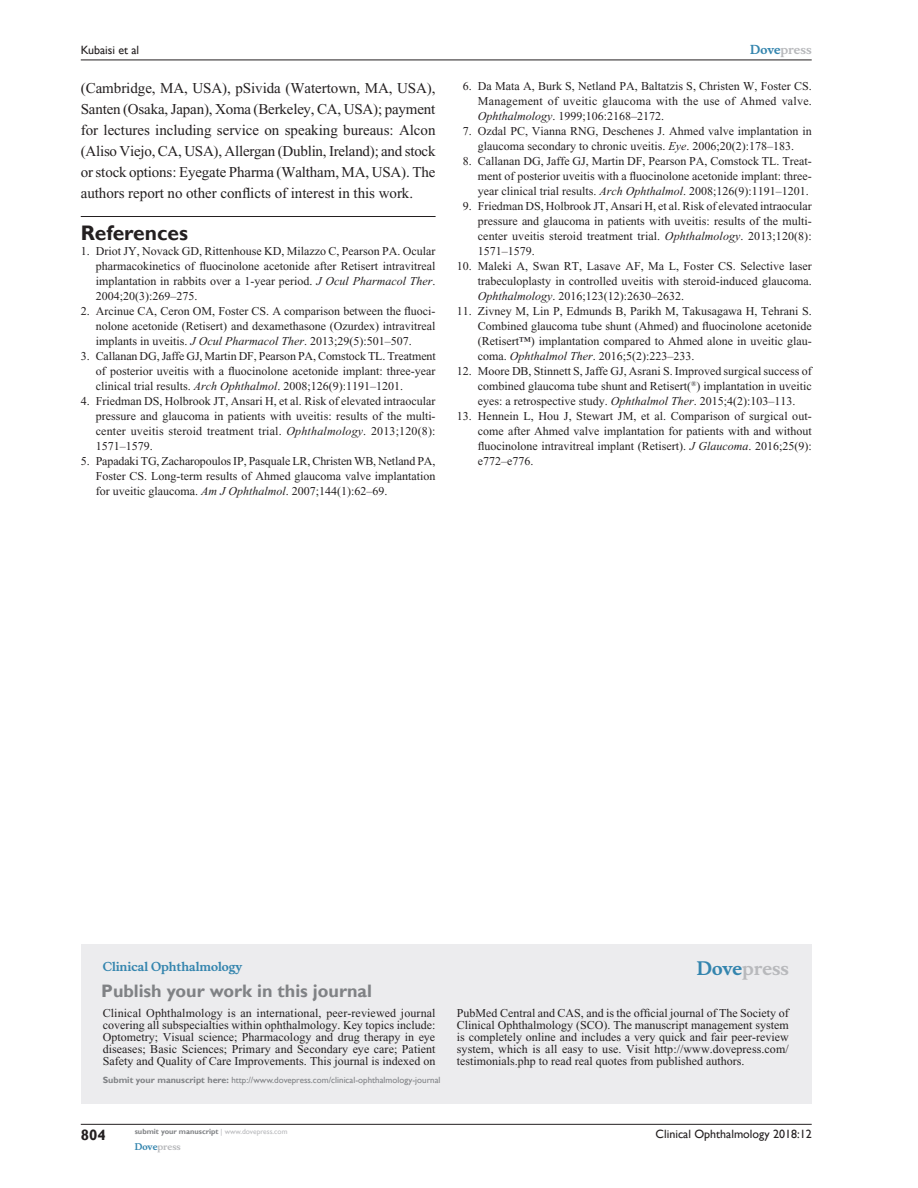
<style>
.page{position:relative;width:918px;height:1188px;background:#fff}
.page>*{position:absolute;margin:0;border:0;box-sizing:border-box;transform-origin:0 0}
.RefH{font:700 21px "Gill Sans";color:#231f20}
.PromBx-H1{font:700 18px "Gill Sans";color:#808285}
.PromBx-Brand{font:700 18px "Musee";color:#b8b9bc}
.TxF{font:15px/21px "Times New Roman";letter-spacing:-.005em;color:#231f20;text-align:justify}
.t1{font:700 15px "Gill Sans";color:#231f20}
.RefNL2{font:12px/15px "Times New Roman";color:#231f20;text-align:justify}
.RefNL1{font:12px/15px "Times New Roman";color:#231f20;text-align:justify}
.PromBx-Tx{font:12px/12px "Times New Roman";color:#231f20;text-align:justify}
.t2{font:12px "Gill Sans";color:#231f20}
.PromBx-JrnlName{font:700 12px "Musee";color:#3485ae}
.t3{font:700 12px "Musee";color:#b8b9bc}
.PromBx-SubmitMssWebA{font:9px "Gill Sans";color:#808285}
.t4{font:700 9px "Musee";color:#b8b9bc}
.t5{font:700 7.5px "Gill Sans";color:#808285}
.s1{font-style:italic}
.s2{color:#3485ae}
.s3{font-weight:700}
.s4{font-weight:400;color:#b8b9bc}
</style>
<div class="page">
<div style="left:81px;top:944px;width:731px;height:159px;background:#ececee"></div>
<hr style="left:81px;top:1124px;width:731px;height:1px;background:#231f20">
<hr style="left:81px;top:60px;width:731px;height:1px;background:#231f20">
<hr style="left:81px;top:216px;width:355px;height:1px;background:#231f20">
<p class="t2" style="left:81px;top:43px;width:60px">Kubaisi et al</p>
<p class="TxF" style="left:81px;top:77px;width:356px">(Cambridge, MA, USA), pSivida (Watertown, MA, USA), Santen (Osaka, Japan), Xoma (Berkeley, CA, USA); payment for lectures including service on speaking bureaus: Alcon (Aliso Viejo, CA, USA), Allergan (Dublin, Ireland); and stock or stock options: Eyegate Pharma (Waltham, MA, USA). The authors report no other conflicts of interest in this work.</p>
<p class="RefH" style="left:81px;top:220px;width:109px">References</p>
<p class="RefNL1" style="left:96px;top:243px;width:341px;text-indent:-15px">1. Driot JY, Novack GD, Rittenhouse KD, Milazzo C, Pearson PA. Ocular pharmacokinetics of fluocinolone acetonide after Retisert intravitreal implantation in rabbits over a 1-year period. <span class="s1">J Ocul Pharmacol Ther</span>.<br>2004;20(3):269–275.</p>
<p class="RefNL1" style="left:96px;top:303px;width:341px;text-indent:-15px">2. Arcinue CA, Ceron OM, Foster CS. A comparison between the fluoci&shy;nolone acetonide (Retisert) and dexamethasone (Ozurdex) intravitreal implants in uveitis. <span class="s1">J Ocul Pharmacol Ther</span>. 2013;29(5):501–507.</p>
<p class="RefNL1" style="left:96px;top:348px;width:342px;text-indent:-15px">3. Callanan DG, Jaffe GJ, Martin DF, Pearson PA, Comstock TL. Treatment of posterior uveitis with a fluocinolone acetonide implant: three-year clinical trial results. <span class="s1">Arch Ophthalmol</span>. 2008;126(9):1191–1201.</p>
<p class="RefNL1" style="left:96px;top:393px;width:341px;text-indent:-15px">4. Friedman DS, Holbrook JT, Ansari H, et al. Risk of elevated intraocular pressure and glaucoma in patients with uveitis: results of the multi&shy;center uveitis steroid treatment trial. <span class="s1">Ophthalmology</span>. 2013;120(8):<br>1571–1579.</p>
<p class="RefNL1" style="left:96px;top:453px;width:341px;text-indent:-15px">5. Papadaki TG, Zacharopoulos IP, Pasquale LR, Christen WB, Netland PA, Foster CS. Long-term results of Ahmed glaucoma valve implantation for uveitic glaucoma. <span class="s1">Am J Ophthalmol</span>. 2007;144(1):62–69.</p>
<p class="t3" style="left:750px;top:43px;width:63px"><span class="s2">Dove</span>press</p>
<p class="RefNL2" style="left:478px;top:79px;width:336px;text-indent:-15px">6. Da Mata A, Burk S, Netland PA, Baltatzis S, Christen W, Foster CS.<br>Management of uveitic glaucoma with the use of Ahmed valve.<br><span class="s1">Ophthalmology</span>. 1999;106:2168–2172.</p>
<p class="RefNL2" style="left:463px;top:124px;width:350px;text-align:center">7. Ozdal PC, Vianna RNG, Deschenes J. Ahmed valve implantation in glaucoma secondary to chronic uveitis. <span class="s1">Eye</span>. 2006;20(2):178–183.</p>
<p class="RefNL2" style="left:478px;top:154px;width:335px;text-indent:-15px">8. Callanan DG, Jaffe GJ, Martin DF, Pearson PA, Comstock TL. Treat&shy;ment of posterior uveitis with a fluocinolone acetonide implant: three&shy;year clinical trial results. <span class="s1">Arch Ophthalmol</span>. 2008;126(9):1191–1201.</p>
<p class="RefNL2" style="left:478px;top:199px;width:335px;text-indent:-15px">9. Friedman DS, Holbrook JT, Ansari H, et al. Risk of elevated intraocular pressure and glaucoma in patients with uveitis: results of the multi&shy;center uveitis steroid treatment trial. <span class="s1">Ophthalmology</span>. 2013;120(8):<br>1571–1579.</p>
<p class="RefNL2" style="left:478px;top:259px;width:335px;text-indent:-21px">10. Maleki A, Swan RT, Lasave AF, Ma L, Foster CS. Selective laser trabeculoplasty in controlled uveitis with steroid-induced glaucoma.<br><span class="s1">Ophthalmology</span>. 2016;123(12):2630–2632.</p>
<p class="RefNL2" style="left:478px;top:304px;width:335px;text-indent:-21px">11. Zivney M, Lin P, Edmunds B, Parikh M, Takusagawa H, Tehrani S.<br>Combined glaucoma tube shunt (Ahmed) and fluocinolone acetonide (Retisert™) implantation compared to Ahmed alone in uveitic glau&shy;coma. <span class="s1">Ophthalmol Ther</span>. 2016;5(2):223–233.</p>
<p class="RefNL2" style="left:478px;top:364px;width:335px;text-indent:-21px">12. Moore DB, Stinnett S, Jaffe GJ, Asrani S. Improved surgical success of combined glaucoma tube shunt and Retisert(<sup>®</sup>) implantation in uveitic eyes: a retrospective study. <span class="s1">Ophthalmol Ther</span>. 2015;4(2):103–113.</p>
<p class="RefNL2" style="left:478px;top:409px;width:335px;text-indent:-21px">13. Hennein L, Hou J, Stewart JM, et al. Comparison of surgical out&shy;come after Ahmed valve implantation for patients with and without fluocinolone intravitreal implant (Retisert). <span class="s1">J Glaucoma</span>. 2016;25(9): e772–e776.</p>
<p class="PromBx-JrnlName" style="left:103px;top:959px;width:141px">Clinical Ophthalmology</p>
<p class="PromBx-H1" style="left:101px;top:980px;width:272px">Publish your work in this journal</p>
<p class="PromBx-Brand" style="left:697px;top:958px;width:94px"><span class="s2">Dove</span>press</p>
<p class="PromBx-Tx" style="left:103px;top:1007px;width:334px">Clinical Ophthalmology is an international, peer-reviewed journal covering all subspecialties within ophthalmology. Key topics include:<br>Optometry; Visual science; Pharmacology and drug therapy in eye diseases; Basic Sciences; Primary and Secondary eye care; Patient Safety and Quality of Care Improvements. This journal is indexed on</p>
<p class="PromBx-Tx" style="left:457px;top:1007px;width:333px">PubMed Central and CAS, and is the official journal of The Society of Clinical Ophthalmology (SCO). The manuscript management system is completely online and includes a very quick and fair peer-review system, which is all easy to use. Visit http://www.dovepress.com/ testimonials.php to read real quotes from published authors.</p>
<p class="PromBx-SubmitMssWebA" style="left:103px;top:1075px;width:339px"><span class="s3">Submit your manuscript here:</span> http://www.dovepress.com/clinical-ophthalmology-journal</p>
<p class="t1" style="left:81px;top:1126px;width:26px">804</p>
<p class="t5" style="left:135px;top:1127px;width:154px">submit your manuscript <span class="s4">| www.dovepress.com</span></p>
<p class="t4" style="left:135px;top:1141px;width:48px"><span class="s2">Dove</span>press</p>
<p class="t2" style="left:656px;top:1127px;width:158px">Clinical Ophthalmology 2018:12</p>
</div>
